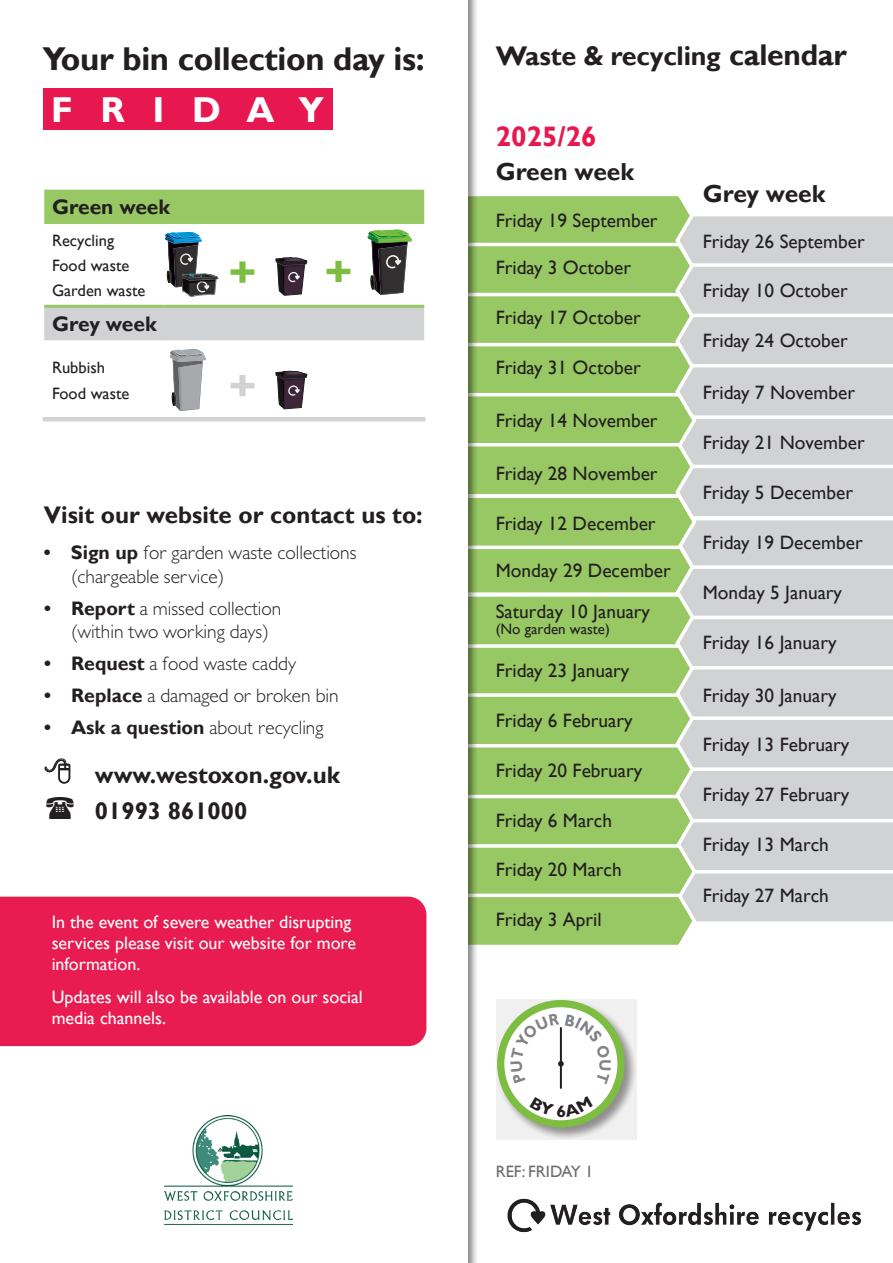
<style>
.page{position:relative;width:893px;height:1263px;background:#fff}
.page>*{position:absolute;margin:0;border:0;box-sizing:border-box;transform-origin:0 0}
.t1{font:700 36px "Gill Sans";letter-spacing:.77em;color:#fff}
.t2{font:700 33px "Gill Sans";letter-spacing:-.01em;color:#231f20}
.t3{font:700 28.2px "Gill Sans";color:#e7174f}
.t4{font:700 27px "Gill Sans";letter-spacing:-.01em;color:#231f20}
.t5{font:700 24.6px "Gill Sans";color:#231f20}
.t6{font:700 24px/36px "Gill Sans";color:#231f20}
.t7{font:700 21px "Gill Sans";color:#231f20}
.t8{font:300 19.5px/23.4px "Gill Sans";color:#231f20}
.t9{font:19.35px/41px "Gill Sans";color:#231f20}
.t10{font:18px/21px "Gill Sans";color:#fff}
.t11{font:16.5px/25.2px "Gill Sans";color:#231f20}
.t12{font:16.5px "Gill Sans";color:#6c6d70}
.t13{font:15px "Gill Sans";color:#231f20}
.s1{font-weight:700}
.s2{font-size:30px}
</style>
<div class="page">
<svg style="left:496px;top:999px;width:141px;height:141px;fill:#f1f0f0"></svg>
<svg style="left:501px;top:1003px;width:120px;height:121px"></svg>
<div style="left:497px;top:1000px;width:128px;height:127px;border:7px solid #7dbd41;border-radius:50%"></div>
<hr style="left:560px;top:1028px;width:2px;height:60px;background:#231f20">
<svg style="left:368px;top:191px;width:525px;height:759px"></svg>
<svg style="left:165px;top:232px;width:53px;height:65px"></svg>
<svg style="left:276px;top:371px;width:31px;height:38px"></svg>
<svg style="left:231px;top:375px;width:23px;height:21px"></svg>
<svg style="left:327px;top:261px;width:23px;height:21px"></svg>
<svg style="left:170px;top:349px;width:36px;height:62px"></svg>
<svg style="left:276px;top:257px;width:31px;height:39px"></svg>
<svg style="left:231px;top:261px;width:23px;height:22px"></svg>
<div style="left:44px;top:189px;width:381px;height:36px;background:#97c863"></div>
<div style="left:44px;top:306px;width:381px;height:35px;background:#d1d2d4"></div>
<hr style="left:43px;top:188px;width:120px;height:2px;background:#fff">
<hr style="left:163px;top:188px;width:263px;height:2px;background:#fff">
<hr style="left:424px;top:190px;width:2px;height:34px;background:#fff">
<hr style="left:424px;top:225px;width:2px;height:81px;background:#fff">
<hr style="left:424px;top:306px;width:2px;height:34px;background:#fff">
<hr style="left:424px;top:342px;width:2px;height:76px;background:#fff">
<hr style="left:43px;top:224px;width:120px;height:1px;background:#fff">
<hr style="left:163px;top:224px;width:263px;height:1px;background:#fff">
<hr style="left:43px;top:340px;width:120px;height:2px;background:#fff">
<hr style="left:163px;top:340px;width:263px;height:2px;background:#fff">
<hr style="left:44px;top:305px;width:119px;height:3px;background:#97c863">
<hr style="left:163px;top:305px;width:261px;height:3px;background:#97c863">
<hr style="left:163px;top:418px;width:263px;height:3px;background:#fff">
<hr style="left:43px;top:417px;width:382px;height:4px;background:#d1d2d4">
<div style="left:43px;top:89px;width:289px;height:41px;background:#e7174f"></div>
<img style="left:164px;top:1116px;width:129px;height:108px">
<div style="left:0;top:897px;width:426px;height:149px;background:#e81c50"></div>
<img style="left:507px;top:1198px;width:354px;height:35px">
<svg style="left:44px;top:758px;width:27px;height:26px"></svg>
<svg style="left:511px;top:1014px;width:100px;height:70px"></svg>
<svg style="left:530px;top:1097px;width:63px;height:20px"></svg>
<h2 class="t2" style="left:43px;top:39px;width:384px">Your bin collection day is:</h2>
<h1 class="t1" style="left:51px;top:88px;width:274px">FRIDAY</h1>
<p class="t7" style="left:52px;top:194px;width:120px">Green week</p>
<p class="t11" style="left:52px;top:228px;width:95px">Recycling<br>Food waste<br>Garden waste</p>
<p class="t7" style="left:52px;top:311px;width:106px">Grey week</p>
<p class="t11" style="left:52px;top:355px;width:79px">Rubbish<br>Food waste</p>
<p class="t6" style="left:44px;top:498px;width:380px">Visit our website or contact us to:</p>
<p class="t8" style="left:71px;top:541px;width:287px;text-indent:-27px"><span class="s1">• Sign up</span> for garden waste collections (chargeable service)</p>
<p class="t8" style="left:71px;top:596px;width:212px;text-indent:-27px"><span class="s1">• Report</span> a missed collection (within two working days)</p>
<p class="t8" style="left:44px;top:651px;width:254px"><span class="s1">• Request</span> a food waste caddy</p>
<p class="t8" style="left:44px;top:683px;width:296px"><span class="s1">• Replace</span> a damaged or broken bin</p>
<p class="t8" style="left:44px;top:715px;width:281px"><span class="s1">• Ask a question</span> about recycling</p>
<p class="t6" style="left:95px;top:757px;width:246px">www.westoxon.gov.uk<br>01993 861000</p>
<p class="t10" style="left:52px;top:911px;width:306px">In the event of severe weather disrupting services please visit our website for more information.</p>
<p class="t10" style="left:52px;top:986px;width:313px">Updates will also be available on our social media channels.</p>
<h3 class="t4" style="left:496px;top:40px;width:353px">Waste &amp; recycling <span class="s2">calendar</span></h3>
<h3 class="t3" style="left:496px;top:119px;width:103px">2025/26</h3>
<p class="t5" style="left:496px;top:157px;width:140px">Green week</p>
<p class="t9" style="left:496px;top:201px;width:163px">Friday 19 September</p>
<p class="t9" style="left:496px;top:248px;width:137px">Friday 3 October</p>
<p class="t9" style="left:496px;top:298px;width:146px">Friday 17 October</p>
<p class="t9" style="left:496px;top:348px;width:146px">Friday 31 October</p>
<p class="t9" style="left:496px;top:401px;width:163px">Friday 14 November</p>
<p class="t9" style="left:496px;top:453px;width:163px">Friday 28 November</p>
<p class="t9" style="left:496px;top:503px;width:161px">Friday 12 December</p>
<p class="t9" style="left:496px;top:550px;width:177px">Monday 29 December<br>Saturday 10 January</p>
<p class="t13" style="left:496px;top:621px;width:116px">(No garden waste)</p>
<p class="t9" style="left:496px;top:650px;width:135px">Friday 23 January</p>
<p class="t9" style="left:496px;top:700px;width:138px">Friday 6 February</p>
<p class="t9" style="left:496px;top:750px;width:148px">Friday 20 February</p>
<p class="t9" style="left:496px;top:800px;width:118px">Friday 6 March</p>
<p class="t9" style="left:496px;top:849px;width:128px">Friday 20 March</p>
<p class="t9" style="left:496px;top:899px;width:107px">Friday 3 April</p>
<p class="t5" style="left:703px;top:179px;width:124px">Grey week</p>
<p class="t9" style="left:703px;top:221px;width:163px">Friday 26 September</p>
<p class="t9" style="left:703px;top:271px;width:146px">Friday 10 October</p>
<p class="t9" style="left:703px;top:321px;width:146px">Friday 24 October</p>
<p class="t9" style="left:703px;top:372px;width:154px">Friday 7 November</p>
<p class="t9" style="left:703px;top:422px;width:163px">Friday 21 November</p>
<p class="t9" style="left:703px;top:472px;width:152px">Friday 5 December</p>
<p class="t9" style="left:703px;top:522px;width:161px">Friday 19 December</p>
<p class="t9" style="left:703px;top:572px;width:141px">Monday 5 January</p>
<p class="t9" style="left:703px;top:622px;width:135px">Friday 16 January</p>
<p class="t9" style="left:703px;top:675px;width:135px">Friday 30 January</p>
<p class="t9" style="left:703px;top:725px;width:148px">Friday 13 February</p>
<p class="t9" style="left:703px;top:775px;width:148px">Friday 27 February</p>
<p class="t9" style="left:703px;top:825px;width:128px">Friday 13 March</p>
<p class="t9" style="left:703px;top:876px;width:128px">Friday 27 March</p>
<p class="t12" style="left:496px;top:1162px;width:99px">REF: FRIDAY 1</p>
</div>
